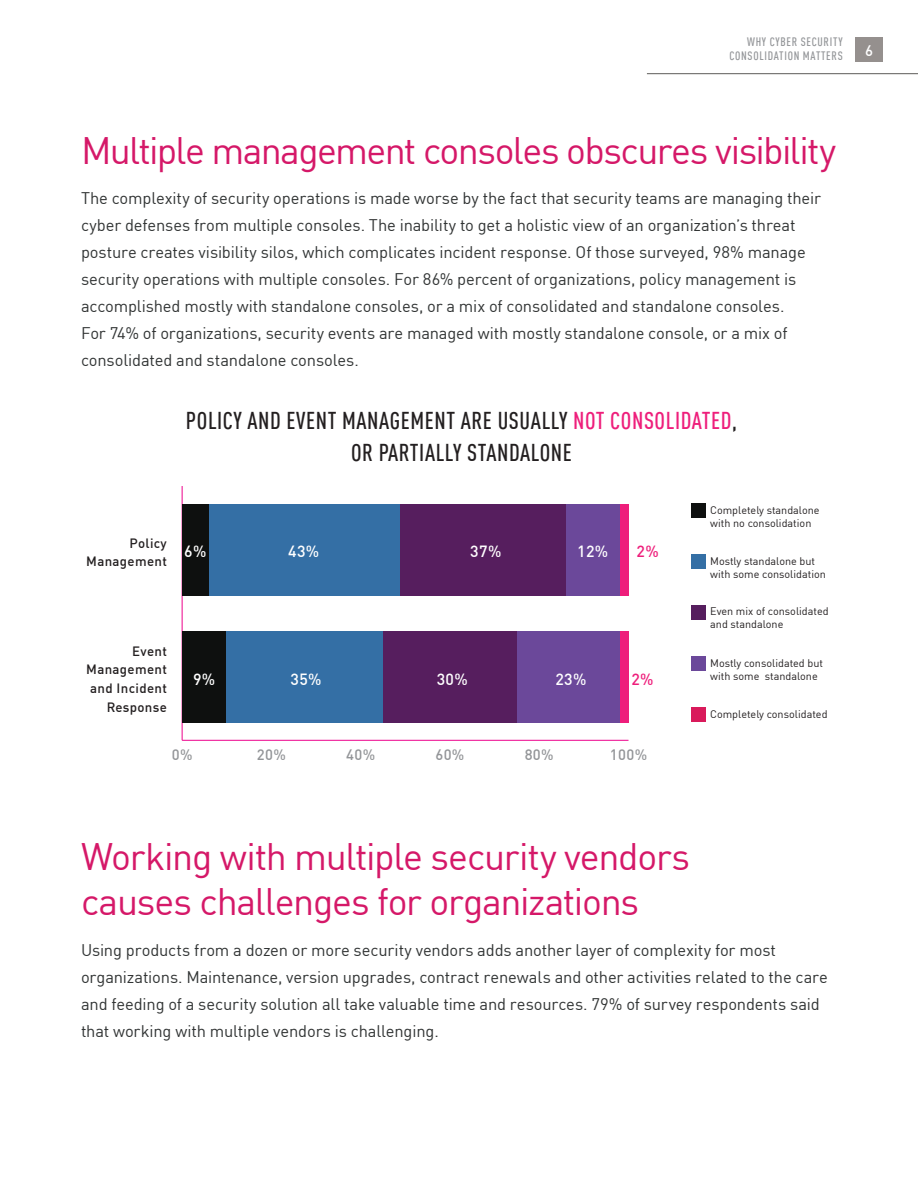
<style>
.page{position:relative;width:918px;height:1188px;background:#fff}
.page>*{position:absolute;margin:0;border:0;box-sizing:border-box;transform-origin:0 0}
.Body_Copy{font:37.5px/45px "DIN Pro";letter-spacing:-.035em;color:#d51868}
.Section_Header{font:37.5px "DIN Pro";letter-spacing:-.045em;color:#d51868}
.t1{font:500 condensed 23.85px/31.7px "DIN Pro";letter-spacing:.025em;color:#231f20;text-align:center}
.Body_Copy-2{font:16.5px/27px "DIN Pro";letter-spacing:-.01em;color:#313434}
.t2{font:500 15.9px "DIN Pro";letter-spacing:.025em;color:#fff}
.t3{font:500 15.9px "DIN Pro";color:#ee1e7b}
.t4{font:500 15px "DIN Pro";color:#fff}
.t5{font:500 14.85px "DIN Pro";letter-spacing:.025em;color:#939598}
.t6{font:500 13.2px/18.6px "DIN Pro";letter-spacing:.025em;color:#231f20;text-align:right}
.t7{font:500 condensed 12px/13.5px "DIN Pro";letter-spacing:.06em;color:#939598;text-align:right}
.t8{font:10.8px/13px "DIN Pro";color:#231f20}
.s1{color:#ee1e7b}
</style>
<div class="page">
<div style="left:856px;top:38px;width:27px;height:24px;background:#95908e"></div>
<hr style="left:647px;top:73px;width:271px;height:1px;background:#5c5b59">
<div style="left:691px;top:503px;width:15px;height:14px;background:#0e100f"></div>
<div style="left:691px;top:554px;width:15px;height:14px;background:#346fa5"></div>
<div style="left:691px;top:605px;width:15px;height:14px;background:#561e5e"></div>
<div style="left:691px;top:656px;width:15px;height:14px;background:#6b489a"></div>
<div style="left:691px;top:707px;width:15px;height:14px;background:#d91a5b"></div>
<hr style="left:182px;top:740px;width:447px;height:1px;background:#ed028c">
<hr style="left:182px;top:486px;width:1px;height:254px;background:#ed028c">
<div style="left:182px;top:504px;width:27px;height:91px;background:#0e100f"></div>
<div style="left:182px;top:631px;width:45px;height:91px;background:#0e100f"></div>
<div style="left:209px;top:504px;width:192px;height:91px;background:#346fa5"></div>
<div style="left:227px;top:631px;width:156px;height:91px;background:#346fa5"></div>
<div style="left:401px;top:504px;width:165px;height:91px;background:#561e5e"></div>
<div style="left:383px;top:631px;width:134px;height:91px;background:#561e5e"></div>
<div style="left:566px;top:504px;width:54px;height:91px;background:#6b489a"></div>
<div style="left:517px;top:631px;width:103px;height:91px;background:#6b489a"></div>
<div style="left:620px;top:504px;width:9px;height:91px;background:#ee1e7b"></div>
<div style="left:620px;top:631px;width:9px;height:91px;background:#ee1e7b"></div>
<p class="t7" style="left:729px;top:34px;width:115px">WHY CYBER SECURITY<br>CONSOLIDATION MATTERS</p>
<p class="t4" style="left:865px;top:39px;width:9px">6</p>
<p class="Section_Header" style="left:81px;top:121px;width:757px">Multiple management consoles obscures visibility</p>
<p class="Body_Copy-2" style="left:81px;top:184px;width:741px">The complexity of security operations is made worse by the fact that security teams are managing their cyber defenses from multiple consoles. The inability to get a holistic view of an organization’s threat posture creates visibility silos, which complicates incident response. Of those surveyed, 98% manage security operations with multiple consoles. For 86% percent of organizations, policy management is accomplished mostly with standalone consoles, or a mix of consolidated and standalone consoles.<br>For 74% of organizations, security events are managed with mostly standalone console, or a mix of consolidated and standalone consoles.</p>
<p class="t1" style="left:186px;top:403px;width:553px">POLICY AND EVENT MANAGEMENT ARE USUALLY <span class="s1">NOT CONSOLIDATED</span>,<br>OR PARTIALLY STANDALONE</p>
<p class="t6" style="left:86px;top:533px;width:82px">Policy<br>Management</p>
<p class="t2" style="left:184px;top:539px;width:24px">6%</p>
<p class="t2" style="left:288px;top:539px;width:33px">43%</p>
<p class="t2" style="left:470px;top:539px;width:33px">37%</p>
<p class="t6" style="left:86px;top:641px;width:82px">Event<br>Management and Incident<br>Response</p>
<p class="t2" style="left:193px;top:667px;width:24px">9%</p>
<p class="t2" style="left:291px;top:667px;width:33px">35%</p>
<p class="t2" style="left:437px;top:667px;width:33px">30%</p>
<p class="t2" style="left:577px;top:539px;width:33px">12%</p>
<p class="t3" style="left:636px;top:539px;width:24px">2%</p>
<p class="t2" style="left:555px;top:667px;width:33px">23%</p>
<p class="t3" style="left:631px;top:667px;width:24px">2%</p>
<p class="t5" style="left:172px;top:743px;width:22px">0%</p>
<p class="t5" style="left:257px;top:743px;width:31px">20%</p>
<p class="t5" style="left:346px;top:743px;width:31px">40%</p>
<p class="t5" style="left:435px;top:743px;width:31px">60%</p>
<p class="t5" style="left:525px;top:743px;width:31px">80%</p>
<p class="t5" style="left:610px;top:743px;width:39px">100%</p>
<p class="t8" style="left:710px;top:503px;width:111px">Completely standalone with no consolidation</p>
<p class="t8" style="left:710px;top:554px;width:117px">Mostly standalone but with some consolidation</p>
<p class="t8" style="left:710px;top:604px;width:120px">Even mix of consolidated and standalone</p>
<p class="t8" style="left:710px;top:656px;width:114px">Mostly consolidated but with some standalone</p>
<p class="t8" style="left:710px;top:706px;width:119px">Completely consolidated</p>
<p class="Body_Copy" style="left:81px;top:832px;width:610px">Working with multiple security vendors causes challenges for organizations</p>
<p class="Body_Copy-2" style="left:81px;top:935px;width:748px">Using products from a dozen or more security vendors adds another layer of complexity for most organizations. Maintenance, version upgrades, contract renewals and other activities related to the care and feeding of a security solution all take valuable time and resources. 79% of survey respondents said that working with multiple vendors is challenging.</p>
</div>
